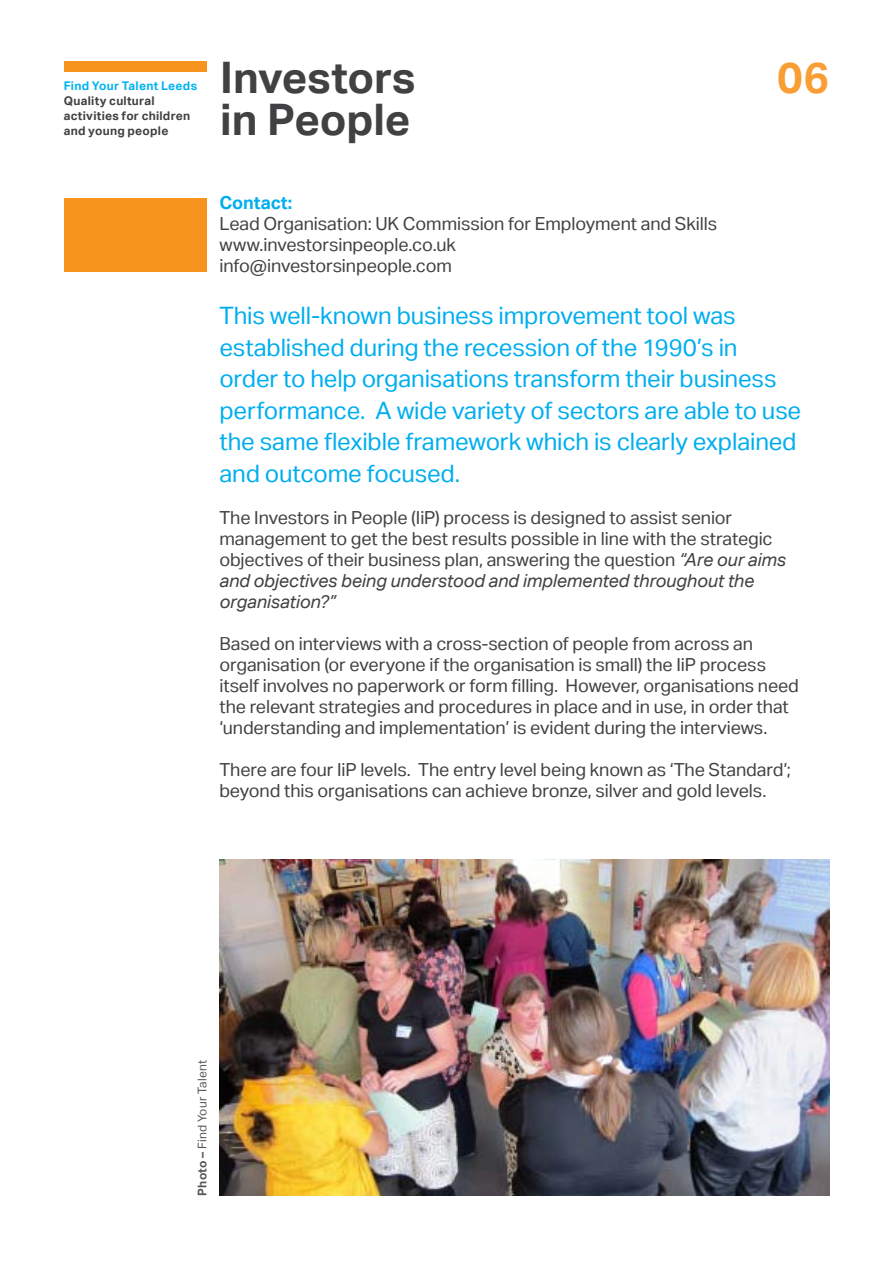
<style>
.page{position:relative;width:893px;height:1263px;background:#fff}
.page>*{position:absolute;margin:0;border:0;box-sizing:border-box;transform-origin:0 0}
.t1{font:700 43.5px/42px "Aktiv Grotesk";letter-spacing:-.005em;color:#414042}
.t2{font:700 43.5px "Aktiv Grotesk";color:#f89e34}
.t3{font:24px/31.5px "Aktiv Grotesk";letter-spacing:-.01em;color:#00aeef}
.t4{font:18px/21px "Aktiv Grotesk";letter-spacing:-.005em;color:#414042}
.t5{font:700 18px "Aktiv Grotesk";color:#00aeef}
.t6{font:700 12px/15px "Aktiv Grotesk";letter-spacing:.02em;color:#414042}
.t7{font:12px "Aktiv Grotesk";letter-spacing:.02em;color:#565659}
.t8{font:700 12px "Aktiv Grotesk";letter-spacing:.02em;color:#00b3f0}
.s1{font-style:italic}
.s2{font-weight:700}
</style>
<div class="page">
<div style="left:64px;top:62px;width:143px;height:10px;background:#f7941e"></div>
<div style="left:64px;top:198px;width:143px;height:74px;background:#f7941e"></div>
<img style="left:219px;top:860px;width:610px;height:336px">
<p class="t8" style="left:64px;top:78px;width:135px">Find Your Talent Leeds</p>
<p class="t6" style="left:64px;top:93px;width:92px">Quality cultural</p>
<p class="t6" style="left:64px;top:108px;width:128px">activities for children and young people</p>
<h1 class="t1" style="left:220px;top:56px;width:197px">Investors in People</h1>
<h1 class="t2" style="left:777px;top:51px;width:53px">06</h1>
<p class="t5" style="left:219px;top:191px;width:74px">Contact:</p>
<p class="t4" style="left:219px;top:213px;width:499px">Lead Organisation: UK Commission for Employment and Skills www.investorsinpeople.co.uk<br>info@investorsinpeople.com</p>
<p class="t3" style="left:219px;top:300px;width:583px">This well-known business improvement tool was established during the recession of the 1990’s in order to help organisations transform their business performance. A wide variety of sectors are able to use the same flexible framework which is clearly explained and outcome focused.</p>
<p class="t4" style="left:219px;top:507px;width:568px">The Investors in People (IiP) process is designed to assist senior management to get the best results possible in line with the strategic objectives of their business plan, answering the question <span class="s1">“Are our aims and objectives being understood and implemented throughout the organisation?”</span></p>
<p class="t4" style="left:219px;top:633px;width:581px">Based on interviews with a cross-section of people from across an organisation (or everyone if the organisation is small) the IiP process itself involves no paperwork or form filling. However, organisations need the relevant strategies and procedures in place and in use, in order that ‘understanding and implementation’ is evident during the interviews.</p>
<p class="t4" style="left:219px;top:759px;width:573px">There are four IiP levels. The entry level being known as ‘The Standard’; beyond this organisations can achieve bronze, silver and gold levels.</p>
<p class="t7" style="left:195px;top:1196px;width:138px;rotate:-90deg"><span class="s2">Photo –</span> Find Your Talent</p>
</div>
